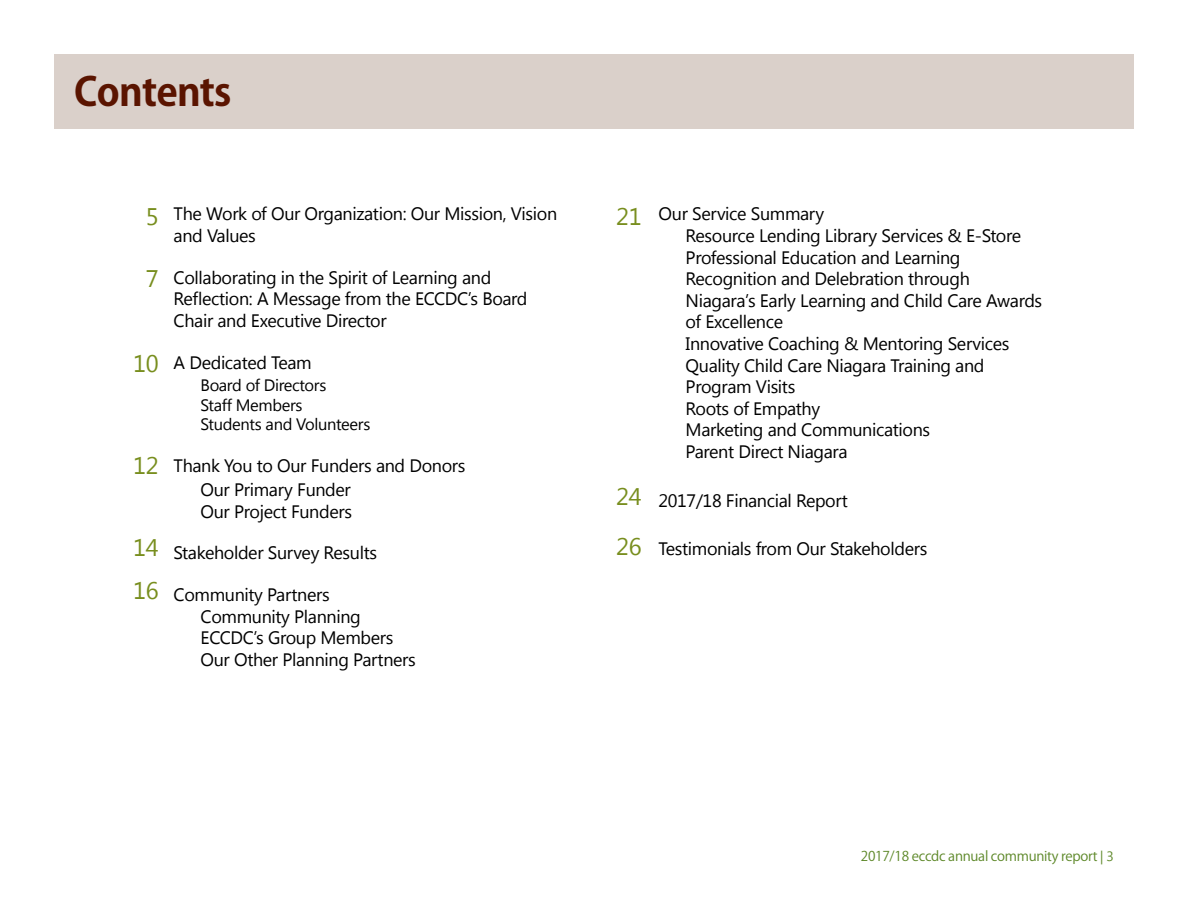
<style>
.page{position:relative;width:1188px;height:918px;background:#fff}
.page>*{position:absolute;margin:0;border:0;box-sizing:border-box;transform-origin:0 0}
.t1{font:700 39px "Koz Go Pro";letter-spacing:-.02em;color:#5a1400}
.t2{font:24px/42.3px "Segoe UI";letter-spacing:-.02em;color:#788e1e}
.t3{font:18px/21.6px "Segoe UI";letter-spacing:-.02em;color:#000}
.t4{font:16.5px/19.8px "Segoe UI";letter-spacing:-.02em;color:#000}
.t5{font:13.5px "Koz Go Pro";letter-spacing:-.02em;color:#5c8727}
.s1{font-family:"Segoe UI"}
</style>
<div class="page">
<div style="left:54px;top:54px;width:1080px;height:74px;background:#dad0ca"></div>
<h1 class="t1" style="left:74px;top:66px;width:159px">Contents</h1>
<h2 class="t2" style="left:146px;top:194px;width:14px">5</h2>
<h2 class="t2" style="left:146px;top:257px;width:14px">7</h2>
<h2 class="t2" style="left:133px;top:341px;width:27px">10</h2>
<h2 class="t2" style="left:133px;top:443px;width:27px">12</h2>
<h2 class="t2" style="left:133px;top:526px;width:27px">14<br>16</h2>
<p class="t3" style="left:174px;top:202px;width:385px">The Work of Our Organization: Our Mission, Vision and Values</p>
<p class="t3" style="left:174px;top:266px;width:355px">Collaborating in the Spirit of Learning and<br>Reflection: A Message from the ECCDC’s Board<br>Chair and Executive Director</p>
<p class="t3" style="left:174px;top:351px;width:140px">A Dedicated Team</p>
<p class="t4" style="left:201px;top:374px;width:171px">Board of Directors<br>Staff Members<br>Students and Volunteers</p>
<p class="t3" style="left:201px;top:453px;width:266px;line-height:23.7px;text-indent:-27px">Thank You to Our Funders and Donors<br>Our Primary Funder</p>
<p class="t3" style="left:201px;top:500px;width:153px">Our Project Funders</p>
<p class="t3" style="left:174px;top:541px;width:205px">Stakeholder Survey Results</p>
<p class="t3" style="left:201px;top:583px;width:217px;text-indent:-27px">Community Partners<br>Community Planning<br>ECCDC’s Group Members<br>Our Other Planning Partners</p>
<h2 class="t2" style="left:616px;top:194px;width:27px">21</h2>
<h2 class="t2" style="left:616px;top:471px;width:27px;line-height:49.1px">24<br>26</h2>
<p class="t3" style="left:686px;top:202px;width:358px;text-indent:-27px">Our Service Summary<br>Resource Lending Library Services &amp; E-Store<br>Professional Education and Learning<br>Recognition and Delebration through<br>Niagara’s Early Learning and Child Care Awards of Excellence<br>Innovative Coaching &amp; Mentoring Services<br>Quality Child Care Niagara Training and<br>Program Visits<br>Roots of Empathy<br>Marketing and Communications<br>Parent Direct Niagara</p>
<p class="t3" style="left:659px;top:489px;width:191px">2017/18 Financial Report</p>
<p class="t3" style="left:659px;top:537px;width:270px">Testimonials from Our Stakeholders</p>
<p class="t5" style="left:861px;top:848px;width:254px">2017/18 eccdc annual community report <span class="s1">| 3</span></p>
</div>
